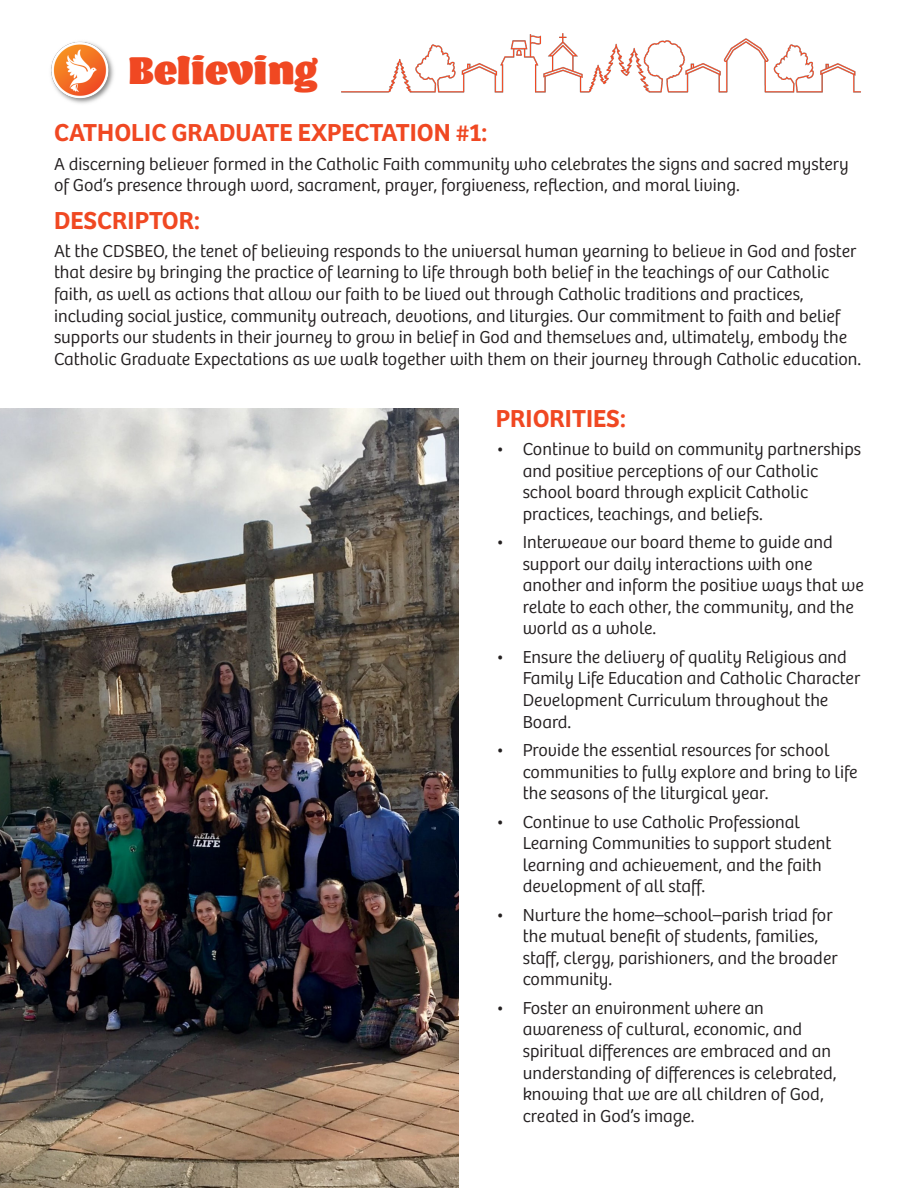
<style>
.page{position:relative;width:918px;height:1188px;background:#fff}
.page>*{position:absolute;margin:0;border:0;box-sizing:border-box;transform-origin:0 0}
.Header_1{font:39px "Barricada Pro";color:#f04822}
.Header_2{font:600 25.5px "Bree";color:#f04822}
.Paragraph_Style_1{font:300 18px/21.6px "Bree";color:#231f20}
</style>
<div class="page">
<img style="left:0;top:408px;width:459px;height:780px">
<img style="left:51px;top:41px;width:63px;height:63px">
<img style="left:341px;top:33px;width:520px;height:60px">
<p class="Header_1" style="left:129px;top:47px;width:191px">Believing</p>
<p class="Header_2" style="left:54px;top:113px;width:435px">CATHOLIC GRADUATE EXPECTATION #1:</p>
<p class="Paragraph_Style_1" style="left:54px;top:152px;width:796px">A discerning believer formed in the Catholic Faith community who celebrates the signs and sacred mystery of God’s presence through word, sacrament, prayer, forgiveness, reflection, and moral living.</p>
<p class="Header_2" style="left:54px;top:200px;width:147px">DESCRIPTOR:</p>
<p class="Paragraph_Style_1" style="left:54px;top:239px;width:809px">At the CDSBEO, the tenet of believing responds to the universal human yearning to believe in God and foster that desire by bringing the practice of learning to life through both belief in the teachings of our Catholic faith, as well as actions that allow our faith to be lived out through Catholic traditions and practices, including social justice, community outreach, devotions, and liturgies. Our commitment to faith and belief supports our students in their journey to grow in belief in God and themselves and, ultimately, embody the Catholic Graduate Expectations as we walk together with them on their journey through Catholic education.</p>
<p class="Header_2" style="left:496px;top:398px;width:132px">PRIORITIES:</p>
<p class="Paragraph_Style_1" style="left:523px;top:437px;width:340px;text-indent:-27px">• Continue to build on community partnerships and positive perceptions of our Catholic school board through explicit Catholic practices, teachings, and beliefs.</p>
<p class="Paragraph_Style_1" style="left:523px;top:530px;width:343px;text-indent:-27px">• Interweave our board theme to guide and support our daily interactions with one another and inform the positive ways that we relate to each other, the community, and the world as a whole.</p>
<p class="Paragraph_Style_1" style="left:523px;top:645px;width:339px;text-indent:-27px">• Ensure the delivery of quality Religious and Family Life Education and Catholic Character Development Curriculum throughout the Board.</p>
<p class="Paragraph_Style_1" style="left:523px;top:738px;width:336px;text-indent:-27px">• Provide the essential resources for school communities to fully explore and bring to life the seasons of the liturgical year.</p>
<p class="Paragraph_Style_1" style="left:523px;top:810px;width:310px;text-indent:-27px">• Continue to use Catholic Professional Learning Communities to support student learning and achievement, and the faith development of all staff.</p>
<p class="Paragraph_Style_1" style="left:523px;top:903px;width:317px;text-indent:-27px">• Nurture the home–school–parish triad for the mutual benefit of students, families, staff, clergy, parishioners, and the broader community.</p>
<p class="Paragraph_Style_1" style="left:523px;top:996px;width:316px;text-indent:-27px">• Foster an environment where an awareness of cultural, economic, and spiritual differences are embraced and an understanding of differences is celebrated, knowing that we are all children of God, created in God’s image.</p>
</div>
